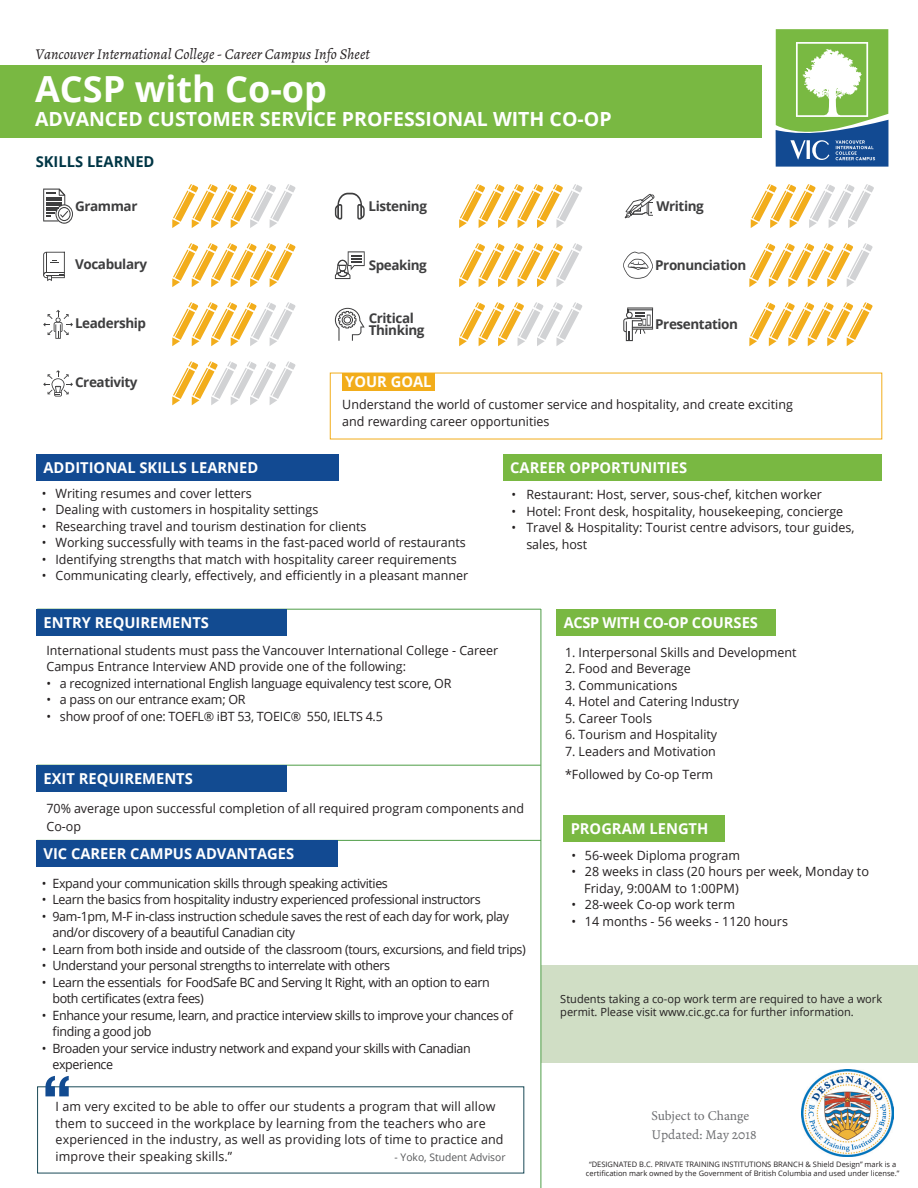
<style>
.page{position:relative;width:918px;height:1188px;background:#fff}
.page>*{position:absolute;margin:0;border:0;box-sizing:border-box;transform-origin:0 0}
.t1{font:700 36px "Open Sans";color:#fff}
.t2{font:700 19.5px "Open Sans";color:#fff}
.t3{font:700 15px "Open Sans";color:#fff}
.t4{font:italic 15px "Alegreya";color:#231f20}
.t5{font:700 15px "Open Sans";letter-spacing:-.02em;color:#fff}
.t6{font:700 15px "Open Sans";color:#003645}
.t7{font:700 13.5px/12px "Open Sans";letter-spacing:-.03em;color:#3e3e3f}
.t8{font:13.5px "Minion Pro";letter-spacing:-.005em;color:#6c6d70}
.t9{font:13.5px "Alegreya";color:#6c6d70}
.t10{font:12.75px/16.5px "Open Sans";color:#231f20}
.t11{font:12.75px/16.5px "Open Sans";letter-spacing:-.03em;color:#231f20}
.t12{font:12.75px "Open Sans";letter-spacing:-.02em;color:#231f20}
.t13{font:11.25px/13.5px "Open Sans";color:#231f20}
.t14{font:10.5px "Open Sans";color:#57585a}
.t15{font:7.5px/9px "Open Sans";color:#231f20;text-align:center}
</style>
<div class="page">
<div style="left:541px;top:965px;width:377px;height:97px;background:#d0dec5"></div>
<svg style="left:45px;top:1076px;width:24px;height:20px"></svg>
<div style="left:0;top:66px;width:761px;height:72px;background:#79b842"></div>
<svg style="left:43px;top:370px;width:30px;height:27px"></svg>
<svg style="left:172px;top:361px;width:124px;height:44px"></svg>
<div style="left:503px;top:454px;width:379px;height:27px;background:#79b842"></div>
<div style="left:342px;top:373px;width:93px;height:17px;background:#f2ad1b"></div>
<hr style="left:37px;top:609px;width:504px;height:1px;background:#4e9d46">
<hr style="left:541px;top:609px;width:1px;height:579px;background:#4e9d46">
<hr style="left:37px;top:765px;width:504px;height:1px;background:#4e9d46">
<hr style="left:37px;top:840px;width:504px;height:1px;background:#4e9d46">
<div style="left:556px;top:609px;width:220px;height:26px;background:#79b842"></div>
<div style="left:563px;top:815px;width:162px;height:27px;background:#79b842"></div>
<svg style="left:43px;top:189px;width:30px;height:35px"></svg>
<svg style="left:172px;top:184px;width:124px;height:44px"></svg>
<svg style="left:335px;top:193px;width:30px;height:27px"></svg>
<svg style="left:459px;top:184px;width:123px;height:44px"></svg>
<svg style="left:625px;top:194px;width:30px;height:24px"></svg>
<svg style="left:751px;top:184px;width:123px;height:44px"></svg>
<svg style="left:43px;top:252px;width:22px;height:29px"></svg>
<svg style="left:172px;top:243px;width:124px;height:44px"></svg>
<svg style="left:335px;top:251px;width:30px;height:28px"></svg>
<svg style="left:459px;top:243px;width:124px;height:44px"></svg>
<svg style="left:749px;top:243px;width:124px;height:44px"></svg>
<svg style="left:43px;top:310px;width:30px;height:29px"></svg>
<svg style="left:172px;top:302px;width:124px;height:44px"></svg>
<svg style="left:335px;top:308px;width:30px;height:33px"></svg>
<svg style="left:459px;top:302px;width:124px;height:44px"></svg>
<hr style="left:627px;top:307px;width:26px;height:3px;background:#3e3e3f">
<svg style="left:623px;top:309px;width:30px;height:32px"></svg>
<svg style="left:749px;top:302px;width:124px;height:44px"></svg>
<svg style="left:623px;top:252px;width:30px;height:27px"></svg>
<svg style="left:776px;top:29px;width:112px;height:138px"></svg>
<div style="left:36px;top:609px;width:250px;height:26px;background:#124b91"></div>
<div style="left:36px;top:765px;width:250px;height:26px;background:#124b91"></div>
<div style="left:36px;top:454px;width:303px;height:27px;background:#124a92"></div>
<div style="left:36px;top:840px;width:302px;height:27px;background:#124a92"></div>
<img style="left:801px;top:1069px;width:93px;height:87px">
<p class="t4" style="left:35px;top:45px;width:336px">Vancouver International College - Career Campus Info Sheet</p>
<p class="t1" style="left:35px;top:64px;width:293px">ACSP with Co-op</p>
<p class="t2" style="left:35px;top:105px;width:578px">ADVANCED CUSTOMER SERVICE PROFESSIONAL WITH CO-OP</p>
<p class="t6" style="left:36px;top:151px;width:120px">SKILLS LEARNED</p>
<p class="t7" style="left:75px;top:200px;width:64px">Grammar</p>
<p class="t7" style="left:369px;top:200px;width:60px">Listening</p>
<p class="t7" style="left:657px;top:200px;width:49px">Writing</p>
<p class="t7" style="left:75px;top:258px;width:74px">Vocabulary</p>
<p class="t7" style="left:369px;top:259px;width:60px">Speaking</p>
<p class="t7" style="left:655px;top:259px;width:93px">Pronunciation</p>
<p class="t7" style="left:75px;top:317px;width:73px">Leadership</p>
<p class="t7" style="left:369px;top:312px;width:57px">Critical<br>Thinking</p>
<p class="t7" style="left:655px;top:318px;width:84px">Presentation</p>
<p class="t7" style="left:75px;top:376px;width:64px">Creativity</p>
<p class="t3" style="left:44px;top:457px;width:216px">ADDITIONAL SKILLS LEARNED</p>
<p class="t3" style="left:345px;top:371px;width:88px">YOUR GOAL</p>
<p class="t10" style="left:342px;top:396px;width:452px">Understand the world of customer service and hospitality, and create exciting and rewarding career opportunities</p>
<p class="t3" style="left:510px;top:457px;width:178px">CAREER OPPORTUNITIES</p>
<p class="t10" style="left:42px;top:484px;width:211px">• Writing resumes and cover letters</p>
<p class="t10" style="left:42px;top:501px;width:278px">• Dealing with customers in hospitality settings</p>
<p class="t10" style="left:42px;top:517px;width:326px">• Researching travel and tourism destination for clients</p>
<p class="t10" style="left:42px;top:534px;width:425px">• Working successfully with teams in the fast-paced world of restaurants</p>
<p class="t10" style="left:42px;top:550px;width:416px">• Identifying strengths that match with hospitality career requirements</p>
<p class="t10" style="left:42px;top:567px;width:428px">• Communicating clearly, effectively, and efficiently in a pleasant manner</p>
<p class="t3" style="left:44px;top:612px;width:167px">ENTRY REQUIREMENTS</p>
<p class="t10" style="left:46px;top:642px;width:453px">International students must pass the Vancouver International College - Career<br>Campus Entrance Interview AND provide one of the following:</p>
<p class="t12" style="left:46px;top:675px;width:407px">• a recognized international English language equivalency test score, OR</p>
<p class="t12" style="left:46px;top:691px;width:201px">• a pass on our entrance exam; OR</p>
<p class="t12" style="left:46px;top:708px;width:338px">• show proof of one: TOEFL® iBT 53, TOEIC® 550, IELTS 4.5</p>
<p class="t3" style="left:44px;top:768px;width:151px">EXIT REQUIREMENTS</p>
<p class="t10" style="left:511px;top:486px;width:312px">• Restaurant: Host, server, sous-chef, kitchen worker</p>
<p class="t10" style="left:511px;top:502px;width:333px">• Hotel: Front desk, hospitality, housekeeping, concierge</p>
<p class="t10" style="left:526px;top:519px;width:330px;text-indent:-15px">• Travel &amp; Hospitality: Tourist centre advisors, tour guides, sales, host</p>
<p class="t5" style="left:564px;top:612px;width:196px">ACSP WITH CO-OP COURSES</p>
<p class="t10" style="left:565px;top:644px;width:233px">1. Interpersonal Skills and Development</p>
<p class="t10" style="left:565px;top:660px;width:127px">2. Food and Beverage</p>
<p class="t10" style="left:565px;top:677px;width:114px">3. Communications</p>
<p class="t10" style="left:565px;top:693px;width:176px">4. Hotel and Catering Industry</p>
<p class="t10" style="left:565px;top:710px;width:88px">5. Career Tools</p>
<p class="t10" style="left:565px;top:726px;width:154px">6. Tourism and Hospitality</p>
<p class="t10" style="left:565px;top:743px;width:152px">7. Leaders and Motivation</p>
<p class="t10" style="left:565px;top:766px;width:150px">*Followed by Co-op Term</p>
<p class="t10" style="left:46px;top:799px;width:479px;line-height:18px">70% average upon successful completion of all required program components and<br>Co-op</p>
<p class="t3" style="left:44px;top:843px;width:252px">VIC CAREER CAMPUS ADVANTAGES</p>
<p class="t11" style="left:42px;top:874px;width:347px">• Expand your communication skills through speaking activities</p>
<p class="t11" style="left:42px;top:891px;width:440px">• Learn the basics from hospitality industry experienced professional instructors</p>
<p class="t11" style="left:52px;top:907px;width:458px;text-indent:-10px">• 9am-1pm, M-F in-class instruction schedule saves the rest of each day for work, play and/or discovery of a beautiful Canadian city</p>
<p class="t11" style="left:42px;top:940px;width:485px">• Learn from both inside and outside of the classroom (tours, excursions, and field trips)</p>
<p class="t11" style="left:42px;top:957px;width:350px">• Understand your personal strengths to interrelate with others</p>
<p class="t11" style="left:52px;top:973px;width:439px;text-indent:-10px">• Learn the essentials for FoodSafe BC and Serving It Right, with an option to earn both certificates (extra fees)</p>
<p class="t11" style="left:52px;top:1006px;width:462px;text-indent:-10px">• Enhance your resume, learn, and practice interview skills to improve your chances of finding a good job</p>
<p class="t11" style="left:52px;top:1039px;width:420px;text-indent:-10px">• Broaden your service industry network and expand your skills with Canadian experience</p>
<p class="t10" style="left:56px;top:1098px;width:449px">I am very excited to be able to offer our students a program that will allow them to succeed in the workplace by learning from the teachers who are experienced in the industry, as well as providing lots of time to practice and improve their speaking skills.”</p>
<p class="t14" style="left:395px;top:1150px;width:112px">- Yoko, Student Advisor</p>
<p class="t3" style="left:571px;top:818px;width:139px">PROGRAM LENGTH</p>
<p class="t10" style="left:571px;top:847px;width:170px">• 56-week Diploma program</p>
<p class="t10" style="left:571px;top:863px;width:299px">• 28 weeks in class (20 hours per week, Monday to</p>
<p class="t10" style="left:571px;top:896px;width:165px">• 28-week Co-op work term</p>
<p class="t10" style="left:571px;top:913px;width:218px">• 14 months - 56 weeks - 1120 hours</p>
<p class="t10" style="left:584px;top:880px;width:156px">Friday, 9:00AM to 1:00PM)</p>
<p class="t13" style="left:560px;top:992px;width:323px">Students taking a co-op work term are required to have a work permit. Please visit www.cic.gc.ca for further information.</p>
<p class="t8" style="left:652px;top:1106px;width:99px">Subject to Change</p>
<p class="t9" style="left:652px;top:1126px;width:106px">Updated: May 2018</p>
<p class="t15" style="left:586px;top:1160px;width:315px">“DESIGNATED B.C. PRIVATE TRAINING INSTITUTIONS BRANCH &amp; Shield Design” mark is a certification mark owned by the Government of British Columbia and used under license.”</p>
</div>
